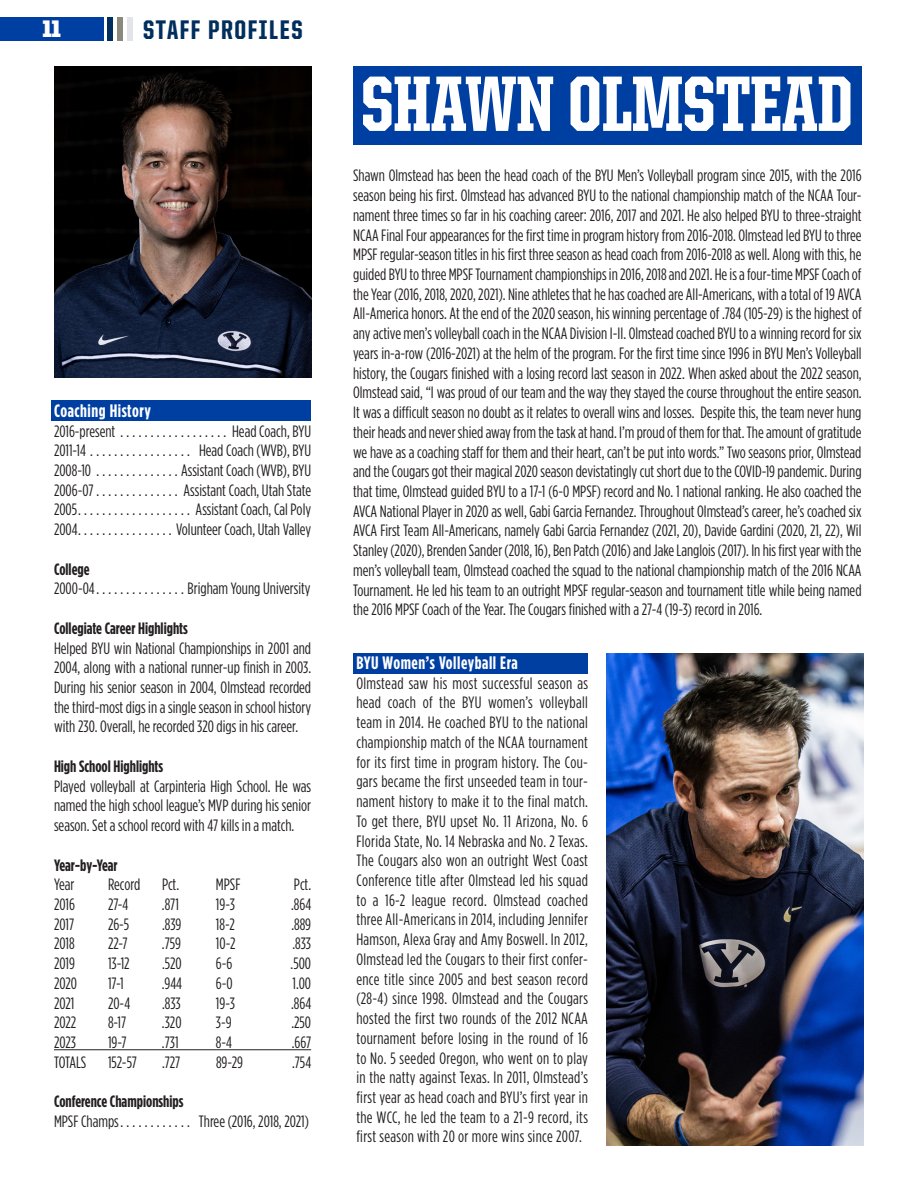
<style>
.page{position:relative;width:918px;height:1188px;background:#fff}
.page>*{position:absolute;margin:0;border:0;box-sizing:border-box;transform-origin:0 0}
.t1{font:800 78.75px "United Serif Cond";color:#fff}
.t2{font:800 27px "United Sans Cond";letter-spacing:.06em;color:#002e5d}
.t3{font:24px "United Serif Cond Stencil";color:#fff}
.t4{font:700 18px "Gotham Condensed";letter-spacing:.03em;color:#fff}
.t5{font:16.5px/19.8px "Gotham Condensed";color:#231f20;text-align:justify}
.t6{font:700 16.5px "Gotham Condensed";color:#231f20}
</style>
<div class="page">
<div style="left:52px;top:401px;width:259px;height:20px;background:#003fa2"></div>
<img style="left:54px;top:66px;width:257px;height:311px">
<img style="left:606px;top:653px;width:257px;height:493px">
<div style="left:353px;top:66px;width:509px;height:78px;background:#003fa2"></div>
<hr style="left:54px;top:1049px;width:257px;height:1px;background:#231f20">
<div style="left:353px;top:653px;width:235px;height:20px;background:#003fa2"></div>
<div style="left:0;top:17px;width:104px;height:23px;background:#003fa2"></div>
<div style="left:108px;top:17px;width:5px;height:23px;background:#002e5d"></div>
<div style="left:117px;top:17px;width:6px;height:23px;background:#8a897e"></div>
<div style="left:127px;top:17px;width:5px;height:23px;background:#e2e4e9"></div>
<p class="t3" style="left:43px;top:16px;width:20px">11</p>
<p class="t2" style="left:143px;top:16px;width:161px">STAFF PROFILES</p>
<p class="t4" style="left:54px;top:400px;width:98px">Coaching History</p>
<p class="t5" style="left:54px;top:421px;width:259px">2016-present . . . . . . . . . . . . . . . . . . Head Coach, BYU</p>
<p class="t5" style="left:54px;top:440px;width:259px">2011-14 . . . . . . . . . . . . . . . . . Head Coach (WVB), BYU</p>
<p class="t5" style="left:54px;top:460px;width:259px">2008-10 . . . . . . . . . . . . . . Assistant Coach (WVB), BYU</p>
<p class="t5" style="left:54px;top:480px;width:259px">2006-07 . . . . . . . . . . . . . . Assistant Coach, Utah State</p>
<p class="t5" style="left:54px;top:500px;width:259px">2005. . . . . . . . . . . . . . . . . . . Assistant Coach, Cal Poly</p>
<p class="t5" style="left:54px;top:519px;width:259px">2004. . . . . . . . . . . . . . . . Volunteer Coach, Utah Valley</p>
<p class="t6" style="left:54px;top:559px;width:37px">College</p>
<p class="t5" style="left:54px;top:579px;width:258px">2000-04. . . . . . . . . . . . . . . Brigham Young University</p>
<p class="t6" style="left:54px;top:618px;width:135px">Collegiate Career Highlights</p>
<p class="t5" style="left:54px;top:638px;width:259px">Helped BYU win National Championships in 2001 and 2004, along with a national runner-up finish in 2003.<br>During his senior season in 2004, Olmstead recorded the third-most digs in a single season in school history with 230. Overall, he recorded 320 digs in his career.</p>
<p class="t6" style="left:54px;top:756px;width:111px">High School Highlights</p>
<p class="t5" style="left:54px;top:776px;width:259px">Played volleyball at Carpinteria High School. He was named the high school league’s MVP during his senior season. Set a school record with 47 kills in a match.</p>
<p class="t6" style="left:54px;top:855px;width:65px">Year-by-Year</p>
<p class="t5" style="left:54px;top:874px;width:22px">Year</p>
<p class="t5" style="left:108px;top:874px;width:34px">Record</p>
<p class="t5" style="left:162px;top:874px;width:19px">Pct.</p>
<p class="t5" style="left:216px;top:874px;width:26px">MPSF</p>
<p class="t5" style="left:294px;top:874px;width:19px">Pct.</p>
<p class="t5" style="left:54px;top:894px;width:22px">2016</p>
<p class="t5" style="left:108px;top:894px;width:22px">27-4</p>
<p class="t5" style="left:162px;top:894px;width:18px">.871</p>
<p class="t5" style="left:216px;top:894px;width:20px">19-3</p>
<p class="t5" style="left:291px;top:894px;width:22px">.864</p>
<p class="t5" style="left:54px;top:914px;width:22px">2017</p>
<p class="t5" style="left:108px;top:914px;width:23px">26-5</p>
<p class="t5" style="left:162px;top:914px;width:21px">.839</p>
<p class="t5" style="left:216px;top:914px;width:20px">18-2</p>
<p class="t5" style="left:291px;top:914px;width:21px">.889</p>
<p class="t5" style="left:54px;top:934px;width:22px">2018</p>
<p class="t5" style="left:108px;top:934px;width:21px">22-7</p>
<p class="t5" style="left:162px;top:934px;width:21px">.759</p>
<p class="t5" style="left:216px;top:934px;width:21px">10-2</p>
<p class="t5" style="left:292px;top:934px;width:20px">.833</p>
<p class="t5" style="left:54px;top:953px;width:22px">2019</p>
<p class="t5" style="left:108px;top:953px;width:23px">13-12</p>
<p class="t5" style="left:162px;top:953px;width:21px">.520</p>
<p class="t5" style="left:216px;top:953px;width:18px">6-6</p>
<p class="t5" style="left:291px;top:953px;width:22px">.500</p>
<p class="t5" style="left:54px;top:973px;width:25px">2020</p>
<p class="t5" style="left:108px;top:973px;width:17px">17-1</p>
<p class="t5" style="left:162px;top:973px;width:22px">.944</p>
<p class="t5" style="left:216px;top:973px;width:18px">6-0</p>
<p class="t5" style="left:293px;top:973px;width:20px">1.00</p>
<p class="t5" style="left:54px;top:993px;width:22px">2021</p>
<p class="t5" style="left:108px;top:993px;width:24px">20-4</p>
<p class="t5" style="left:162px;top:993px;width:20px">.833</p>
<p class="t5" style="left:216px;top:993px;width:20px">19-3</p>
<p class="t5" style="left:291px;top:993px;width:22px">.864</p>
<p class="t5" style="left:54px;top:1013px;width:24px">2022</p>
<p class="t5" style="left:108px;top:1013px;width:20px">8-17</p>
<p class="t5" style="left:162px;top:1013px;width:21px">.320</p>
<p class="t5" style="left:216px;top:1013px;width:17px">3-9</p>
<p class="t5" style="left:291px;top:1013px;width:21px">.250</p>
<p class="t5" style="left:54px;top:1032px;width:24px">2023</p>
<p class="t5" style="left:108px;top:1032px;width:20px">19-7</p>
<p class="t5" style="left:162px;top:1032px;width:18px">.731</p>
<p class="t5" style="left:216px;top:1032px;width:18px">8-4</p>
<p class="t5" style="left:292px;top:1032px;width:21px">.667</p>
<p class="t5" style="left:54px;top:1052px;width:34px">TOTALS</p>
<p class="t5" style="left:108px;top:1052px;width:30px">152-57</p>
<p class="t5" style="left:162px;top:1052px;width:20px">.727</p>
<p class="t5" style="left:216px;top:1052px;width:29px">89-29</p>
<p class="t5" style="left:292px;top:1052px;width:21px">.754</p>
<p class="t6" style="left:54px;top:1092px;width:131px">Conference Championships</p>
<p class="t5" style="left:54px;top:1111px;width:256px">MPSF Champs. . . . . . . . . . . . Three (2016, 2018, 2021)</p>
<p class="t1" style="left:361px;top:63px;width:494px">SHAWN OLMSTEAD</p>
<p class="t5" style="left:353px;top:166px;width:510px">Shawn Olmstead has been the head coach of the BYU Men’s Volleyball program since 2015, with the 2016 season being his first. Olmstead has advanced BYU to the national championship match of the NCAA Tour&shy;nament three times so far in his coaching career: 2016, 2017 and 2021. He also helped BYU to three-straight NCAA Final Four appearances for the first time in program history from 2016-2018. Olmstead led BYU to three MPSF regular-season titles in his first three season as head coach from 2016-2018 as well. Along with this, he guided BYU to three MPSF Tournament championships in 2016, 2018 and 2021. He is a four-time MPSF Coach of the Year (2016, 2018, 2020, 2021). Nine athletes that he has coached are All-Americans, with a total of 19 AVCA All-America honors. At the end of the 2020 season, his winning percentage of .784 (105-29) is the highest of any active men’s volleyball coach in the NCAA Division I-II. Olmstead coached BYU to a winning record for six years in-a-row (2016-2021) at the helm of the program. For the first time since 1996 in BYU Men’s Volleyball history, the Cougars finished with a losing record last season in 2022. When asked about the 2022 season, Olmstead said, “I was proud of our team and the way they stayed the course throughout the entire season.<br>It was a difficult season no doubt as it relates to overall wins and losses. Despite this, the team never hung their heads and never shied away from the task at hand. I’m proud of them for that. The amount of gratitude we have as a coaching staff for them and their heart, can’t be put into words.” Two seasons prior, Olmstead and the Cougars got their magical 2020 season devistatingly cut short due to the COVID-19 pandemic. During that time, Olmstead guided BYU to a 17-1 (6-0 MPSF) record and No. 1 national ranking. He also coached the AVCA National Player in 2020 as well, Gabi Garcia Fernandez. Throughout Olmstead’s career, he’s coached six AVCA First Team All-Americans, namely Gabi Garcia Fernandez (2021, 20), Davide Gardini (2020, 21, 22), Wil Stanley (2020), Brenden Sander (2018, 16), Ben Patch (2016) and Jake Langlois (2017). In his first year with the men’s volleyball team, Olmstead coached the squad to the national championship match of the 2016 NCAA Tournament. He led his team to an outright MPSF regular-season and tournament title while being named the 2016 MPSF Coach of the Year. The Cougars finished with a 27-4 (19-3) record in 2016.</p>
<p class="t4" style="left:356px;top:652px;width:163px">BYU Women’s Volleyball Era</p>
<p class="t5" style="left:356px;top:673px;width:233px">Olmstead saw his most successful season as head coach of the BYU women’s volleyball team in 2014. He coached BYU to the national championship match of the NCAA tournament for its first time in program history. The Cou&shy;gars became the first unseeded team in tour&shy;nament history to make it to the final match.<br>To get there, BYU upset No. 11 Arizona, No. 6<br>Florida State, No. 14 Nebraska and No. 2 Texas.<br>The Cougars also won an outright West Coast Conference title after Olmstead led his squad to a 16-2 league record. Olmstead coached three All-Americans in 2014, including Jennifer Hamson, Alexa Gray and Amy Boswell. In 2012, Olmstead led the Cougars to their first confer&shy;ence title since 2005 and best season record (28-4) since 1998. Olmstead and the Cougars hosted the first two rounds of the 2012 NCAA tournament before losing in the round of 16 to No. 5 seeded Oregon, who went on to play in the natty against Texas. In 2011, Olmstead’s first year as head coach and BYU’s first year in the WCC, he led the team to a 21-9 record, its first season with 20 or more wins since 2007.</p>
</div>
